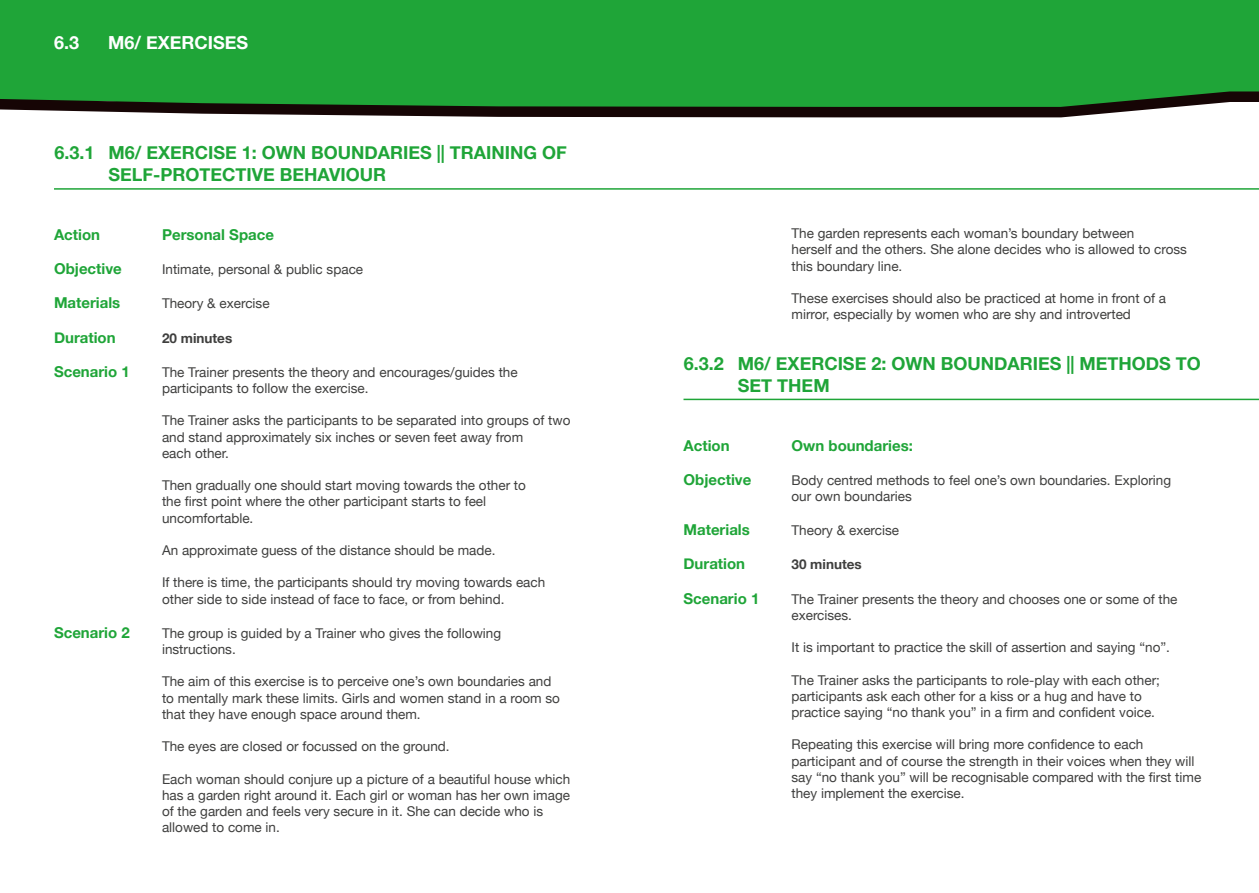
<style>
.page{position:relative;width:1259px;height:893px;background:#fff}
.page>*{position:absolute;margin:0;border:0;box-sizing:border-box;transform-origin:0 0}
.t1{font:700 18px/21.6px "Helvetica Neue";color:#1fa538}
.t2{font:700 18px "Helvetica Neue";color:#fff}
.t3{font:700 15px "Helvetica Neue";color:#1fa538}
.t4{font:13.5px/16.2px "Helvetica Neue";color:#3f3f3e}
.t5{font:700 13.5px "Helvetica Neue";color:#3f3f3e}
</style>
<div class="page">
<div style="left:0;top:0;width:1259px;height:86px;background:#1fa538"></div>
<svg style="left:0;top:86px;width:1259px;height:32px;background:#347a3c"></svg>
<hr style="left:54px;top:188px;width:1205px;height:2px;background:#1fa538">
<hr style="left:683px;top:399px;width:576px;height:1px;background:#1fa538">
<h1 class="t2" style="left:54px;top:29px;width:27px">6.3</h1>
<h1 class="t2" style="left:108px;top:29px;width:142px">M6/ EXERCISES</h1>
<h1 class="t1" style="left:108px;top:143px;width:460px;text-indent:-54px">6.3.1 M6/ EXERCISE 1: OWN BOUNDARIES || TRAINING OF<br>SELF-PROTECTIVE BEHAVIOUR</h1>
<p class="t3" style="left:54px;top:223px;width:48px">Action</p>
<p class="t3" style="left:162px;top:223px;width:113px">Personal Space</p>
<p class="t3" style="left:54px;top:257px;width:69px">Objective</p>
<p class="t4" style="left:162px;top:261px;width:203px">Intimate, personal &amp; public space</p>
<p class="t3" style="left:54px;top:291px;width:68px">Materials</p>
<p class="t4" style="left:162px;top:295px;width:109px">Theory &amp; exercise</p>
<p class="t3" style="left:54px;top:325px;width:63px">Duration</p>
<p class="t5" style="left:162px;top:327px;width:72px">20 minutes</p>
<p class="t3" style="left:54px;top:360px;width:77px">Scenario 1</p>
<p class="t4" style="left:162px;top:364px;width:357px">The Trainer presents the theory and encourages/guides the participants to follow the exercise.</p>
<p class="t4" style="left:162px;top:412px;width:410px">The Trainer asks the participants to be separated into groups of two and stand approximately six inches or seven feet away from<br>each other.</p>
<p class="t4" style="left:162px;top:477px;width:365px">Then gradually one should start moving towards the other to the first point where the other participant starts to feel uncomfortable.</p>
<p class="t4" style="left:162px;top:542px;width:335px">An approximate guess of the distance should be made.</p>
<p class="t4" style="left:162px;top:574px;width:385px">If there is time, the participants should try moving towards each other side to side instead of face to face, or from behind.</p>
<p class="t3" style="left:54px;top:621px;width:77px">Scenario 2</p>
<p class="t4" style="left:162px;top:625px;width:341px">The group is guided by a Trainer who gives the following instructions.</p>
<p class="t4" style="left:162px;top:673px;width:399px">The aim of this exercise is to perceive one’s own boundaries and to mentally mark these limits. Girls and women stand in a room so that they have enough space around them.</p>
<p class="t4" style="left:162px;top:738px;width:289px">The eyes are closed or focussed on the ground.</p>
<p class="t4" style="left:162px;top:770px;width:410px">Each woman should conjure up a picture of a beautiful house which has a garden right around it. Each girl or woman has her own image of the garden and feels very secure in it. She can decide who is allowed to come in.</p>
<p class="t4" style="left:791px;top:225px;width:397px">The garden represents each woman’s boundary between<br>herself and the others. She alone decides who is allowed to cross this boundary line.</p>
<p class="t4" style="left:791px;top:290px;width:376px">These exercises should also be practiced at home in front of a mirror, especially by women who are shy and introverted</p>
<h1 class="t1" style="left:738px;top:353px;width:464px;text-indent:-54px">6.3.2 M6/ EXERCISE 2: OWN BOUNDARIES || METHODS TO<br>SET THEM</h1>
<p class="t3" style="left:683px;top:433px;width:48px">Action</p>
<p class="t3" style="left:791px;top:433px;width:123px">Own boundaries:</p>
<p class="t3" style="left:683px;top:468px;width:69px">Objective</p>
<p class="t4" style="left:791px;top:472px;width:381px">Body centred methods to feel one’s own boundaries. Exploring our own boundaries</p>
<p class="t3" style="left:683px;top:518px;width:68px">Materials</p>
<p class="t4" style="left:791px;top:522px;width:109px">Theory &amp; exercise</p>
<p class="t3" style="left:683px;top:552px;width:63px">Duration</p>
<p class="t5" style="left:791px;top:554px;width:72px">30 minutes</p>
<p class="t3" style="left:683px;top:586px;width:77px">Scenario 1</p>
<p class="t4" style="left:791px;top:590px;width:387px">The Trainer presents the theory and chooses one or some of the exercises.</p>
<p class="t4" style="left:791px;top:639px;width:380px">It is important to practice the skill of assertion and saying “no”.</p>
<p class="t4" style="left:791px;top:671px;width:370px">The Trainer asks the participants to role-play with each other; participants ask each other for a kiss or a hug and have to practice saying “no thank you” in a firm and confident voice.</p>
<p class="t4" style="left:791px;top:736px;width:411px">Repeating this exercise will bring more confidence to each participant and of course the strength in their voices when they will say “no thank you” will be recognisable compared with the first time they implement the exercise.</p>
</div>
